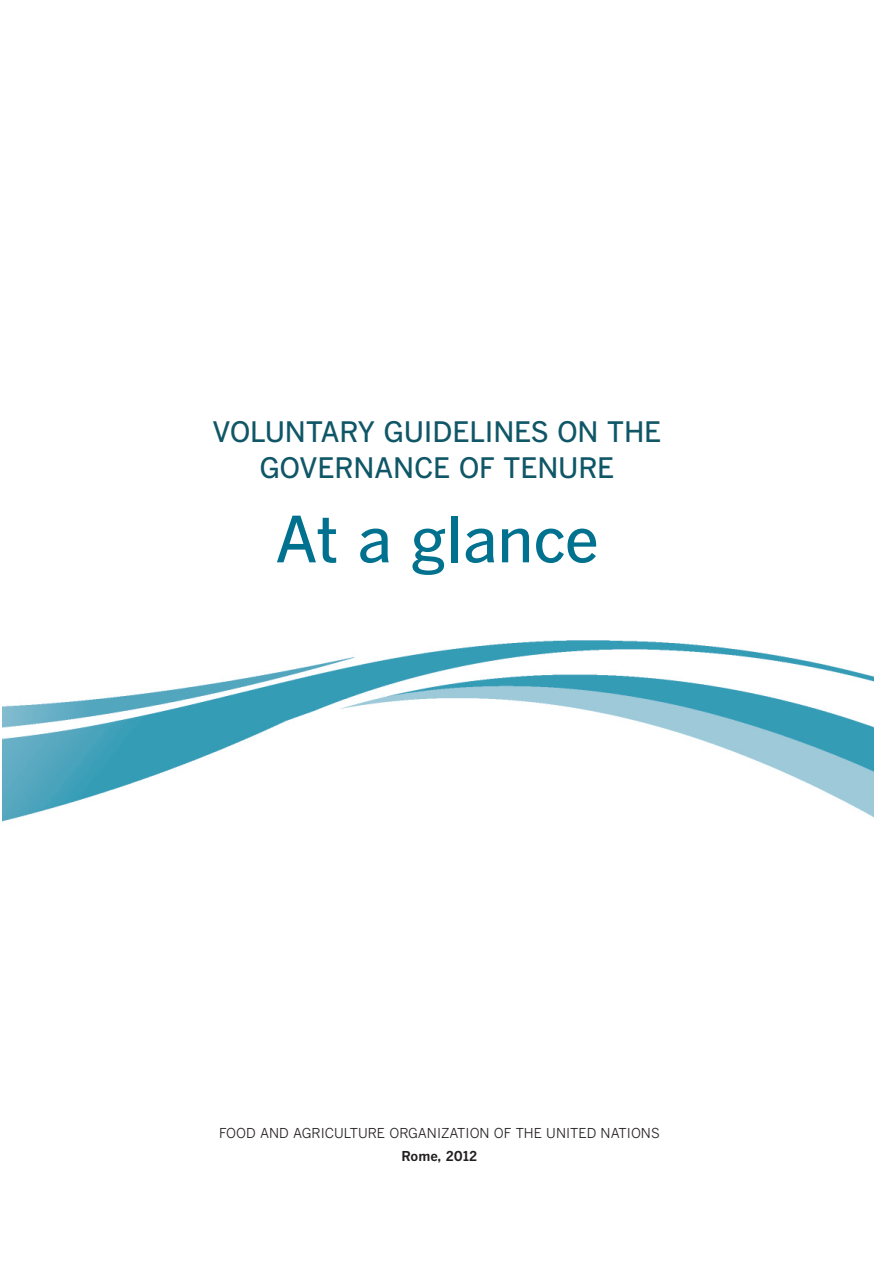
<style>
.page{position:relative;width:874px;height:1268px;background:#fff}
.page>*{position:absolute;margin:0;border:0;box-sizing:border-box;transform-origin:0 0}
.t1{font:500 63px "Benton Gothic";letter-spacing:-.01em;color:#00718e}
.t2{font:500 28px/36.8px "Benton Gothic";letter-spacing:-.01em;color:#0f5666;text-align:center}
.t3{font:13.65px "Benton Gothic";color:#231f20}
.t4{font:700 13.65px "Benton Gothic";color:#231f20}
</style>
<div class="page">
<img style="left:3px;top:640px;width:871px;height:182px">
<h2 class="t2" style="left:212px;top:415px;width:451px">VOLUNTARY GUIDELINES ON THE<br>GOVERNANCE OF TENURE</h2>
<h1 class="t1" style="left:275px;top:516px;width:326px">At a glance</h1>
<p class="t3" style="left:219px;top:1128px;width:442px">FOOD AND AGRICULTURE ORGANIZATION OF THE UNITED NATIONS</p>
<p class="t4" style="left:401px;top:1150px;width:78px">Rome, 2012</p>
</div>
